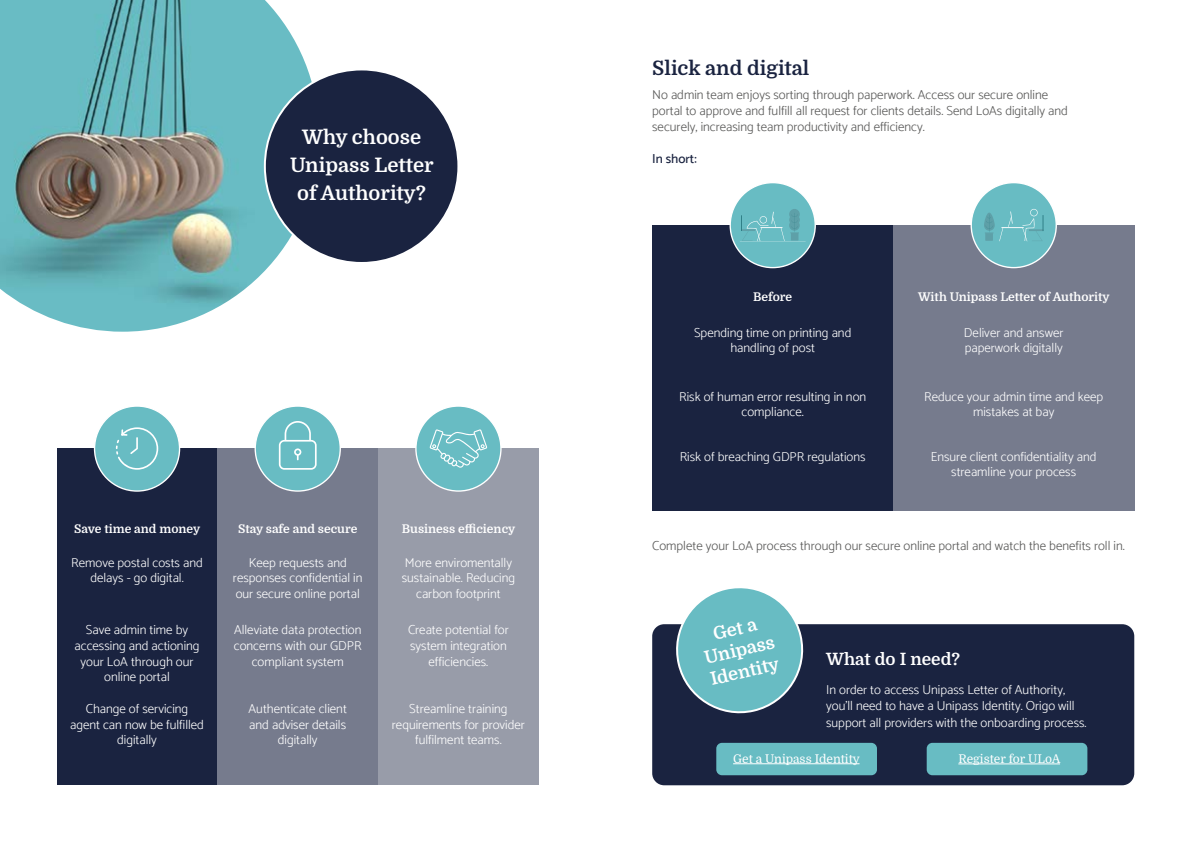
<style>
.page{position:relative;width:1191px;height:842px;background:#fff}
.page>*{position:absolute;margin:0;border:0;box-sizing:border-box;transform-origin:0 0}
.t1{font:700 20px/28px "Domine";color:#fff;text-align:center}
.t2{font:700 20px "Domine";color:#1a2340}
.t3{font:700 18px/21.6px "Domine";color:#fff;text-align:center}
.t4{font:700 17px "Domine";color:#fff}
.t5{font:300 13px/15.6px "Catamaran";color:#fff;text-align:center}
.t6{font:300 13px/16px "Catamaran";color:#575756}
.t7{font:500 13px "Catamaran";color:#1a2340}
.t8{font:700 12px "Domine";color:#fff}
.t9{font:12px "Domine";color:#fff}
</style>
<div class="page">
<div style="left:652px;top:225px;width:241px;height:285px;background:#1a2340"></div>
<div style="left:893px;top:225px;width:241px;height:285px;background:#767b8d"></div>
<div style="left:730px;top:183px;width:85px;height:85px;background:#68bcc3;border-radius:50%"></div>
<div style="left:971px;top:183px;width:85px;height:85px;background:#68bcc3;border-radius:50%"></div>
<svg style="left:984px;top:213px;width:10px;height:18px"></svg>
<svg style="left:984px;top:214px;width:9px;height:27px"></svg>
<svg style="left:999px;top:209px;width:44px;height:33px"></svg>
<div style="left:789px;top:209px;width:11px;height:11px;background:#5ea0a8;border-radius:50%"></div>
<svg style="left:740px;top:212px;width:65px;height:30px"></svg>
<div style="left:652px;top:624px;width:482px;height:161px;background:#1a2340;border-radius:12px"></div>
<svg style="left:671px;top:588px;width:137px;height:126px"></svg>
<div style="left:57px;top:448px;width:160px;height:337px;background:#1a2340"></div>
<div style="left:95px;top:406px;width:85px;height:85px;background:#68bcc3;border-radius:50%"></div>
<div style="left:217px;top:448px;width:161px;height:337px;background:#767b8d"></div>
<div style="left:255px;top:406px;width:85px;height:85px;background:#68bcc3;border-radius:50%"></div>
<div style="left:378px;top:448px;width:161px;height:337px;background:#989ca9"></div>
<div style="left:416px;top:406px;width:85px;height:85px;background:#68bcc3;border-radius:50%"></div>
<img style="left:0;top:0;width:312px;height:332px">
<div style="left:265px;top:69px;width:193px;height:194px;background:#1a2340;border-radius:50%"></div>
<svg style="left:116px;top:427px;width:42px;height:43px"></svg>
<svg style="left:279px;top:421px;width:38px;height:49px"></svg>
<svg style="left:429px;top:429px;width:58px;height:39px"></svg>
<div style="left:716px;top:743px;width:161px;height:32px;background:#68bcc3;border-radius:6px"></div>
<div style="left:926px;top:743px;width:161px;height:32px;background:#68bcc3;border-radius:6px"></div>
<hr style="left:958px;top:764px;width:102px;height:1px;background:#fff">
<hr style="left:733px;top:763px;width:126px;height:1px;background:#fff">
<h1 class="t1" style="left:290px;top:124px;width:145px">Why choose<br>Unipass Letter of Authority?</h1>
<p class="t8" style="left:74px;top:522px;width:128px">Save time and money</p>
<p class="t5" style="left:71px;top:554px;width:133px">Remove postal costs and delays - go digital.</p>
<p class="t5" style="left:75px;top:622px;width:126px">Save admin time by accessing and actioning your LoA through our online portal</p>
<p class="t5" style="left:70px;top:701px;width:135px">Change of servicing agent can now be fulfilled digitally</p>
<p class="t8" style="left:238px;top:522px;width:121px">Stay safe and secure</p>
<p class="t5" style="left:233px;top:554px;width:131px">Keep requests and responses confidential in our secure online portal</p>
<p class="t5" style="left:234px;top:622px;width:129px">Alleviate data protection concerns with our GDPR compliant system</p>
<p class="t5" style="left:249px;top:701px;width:100px">Authenticate client and adviser details digitally</p>
<p class="t8" style="left:402px;top:522px;width:115px">Business efficiency</p>
<p class="t5" style="left:402px;top:554px;width:115px">More enviromentally sustainable. Reducing carbon footprint</p>
<p class="t5" style="left:408px;top:622px;width:102px">Create potential for system integration efficiencies.</p>
<p class="t5" style="left:392px;top:701px;width:135px">Streamline training requirements for provider fulfilment teams.</p>
<h1 class="t2" style="left:652px;top:57px;width:159px">Slick and digital</h1>
<p class="t6" style="left:652px;top:87px;width:417px">No admin team enjoys sorting through paperwork. Access our secure online portal to approve and fulfill all request for clients details. Send LoAs digitally and securely, increasing team productivity and efficiency.</p>
<p class="t7" style="left:652px;top:151px;width:46px">In short:</p>
<p class="t8" style="left:753px;top:291px;width:41px">Before</p>
<p class="t5" style="left:694px;top:325px;width:159px">Spending time on printing and handling of post</p>
<p class="t5" style="left:964px;top:325px;width:101px;text-align:left">Deliver and answer paperwork digitally</p>
<p class="t5" style="left:679px;top:389px;width:188px">Risk of human error resulting in non compliance.</p>
<p class="t5" style="left:924px;top:389px;width:180px">Reduce your admin time and keep mistakes at bay</p>
<p class="t5" style="left:680px;top:448px;width:187px">Risk of breaching GDPR regulations</p>
<p class="t5" style="left:931px;top:448px;width:167px">Ensure client confidentiality and streamline your process</p>
<p class="t8" style="left:918px;top:291px;width:193px">With Unipass Letter of Authority</p>
<p class="t6" style="left:652px;top:538px;width:474px">Complete your LoA process through our secure online portal and watch the benefits roll in.</p>
<h2 class="t3" style="left:697px;top:627px;width:73px;rotate:-13deg">Get a<br>Unipass<br>Identity</h2>
<h3 class="t4" style="left:826px;top:650px;width:135px">What do I need?</h3>
<p class="t5" style="left:826px;top:682px;width:262px;line-height:16px;text-align:left">In order to access Unipass Letter of Authority, you’ll need to have a Unipass Identity. Origo will support all providers with the onboarding process.</p>
<p class="t9" style="left:733px;top:752px;width:128px">Get a Unipass Identity</p>
<p class="t9" style="left:958px;top:752px;width:104px">Register for ULoA</p>
</div>
